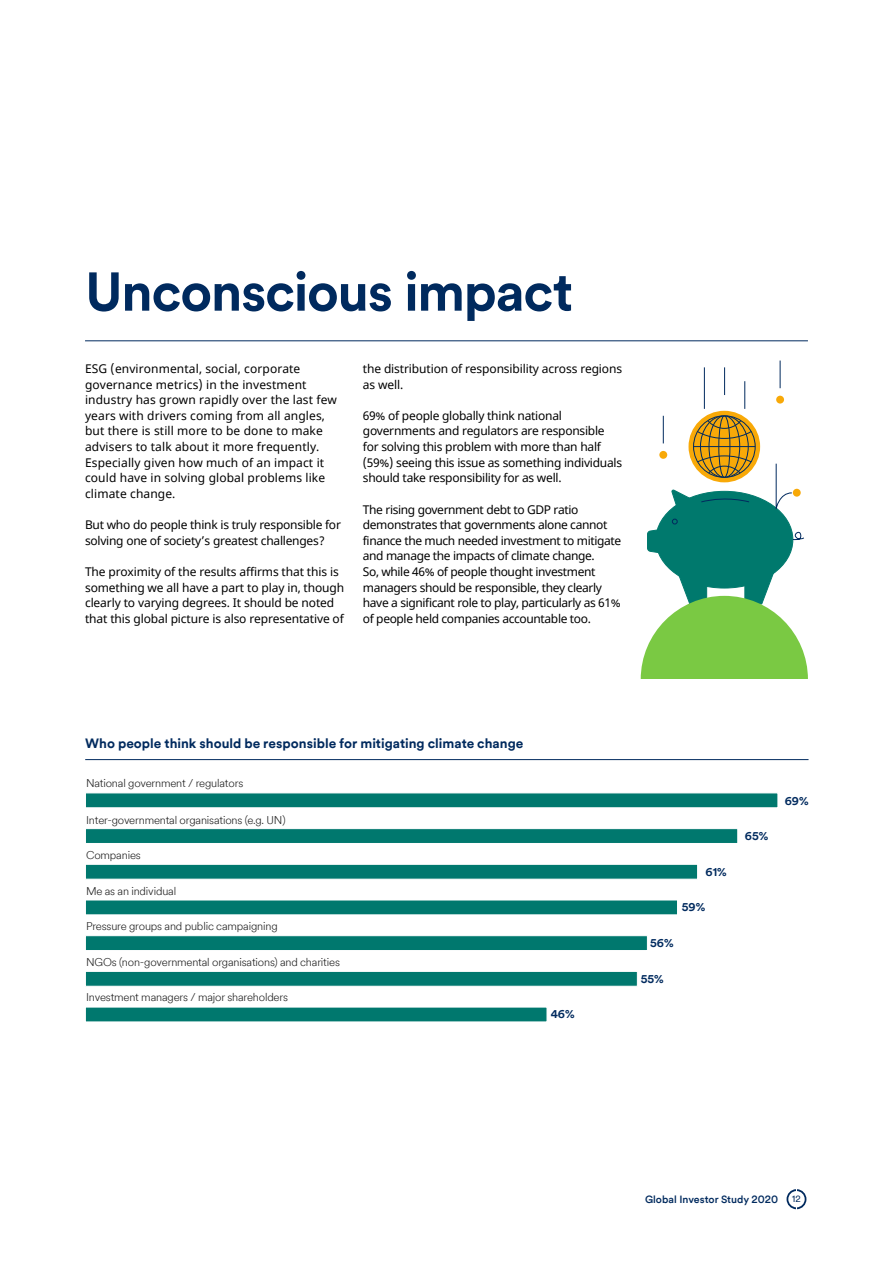
<style>
.page{position:relative;width:893px;height:1263px;background:#fff}
.page>*{position:absolute;margin:0;border:0;box-sizing:border-box;transform-origin:0 0}
.t1{font:700 54px "Schroders Circular TT";letter-spacing:-.025em;color:#002a5e}
.t2{font:700 13.5px "Schroders Circular TT";color:#002a5e}
.t3{font:12px/15.6px "Noto Sans";letter-spacing:-.02em;color:#000}
.t4{font:12px/15.6px "Noto Sans";letter-spacing:.01em;color:#000}
.t5{font:300 11.25px "Schroders Circular TT";letter-spacing:-.015em;color:#1a1a1a}
.t6{font:700 11.25px "Schroders Circular TT";color:#002a5e}
.t7{font:500 10.5px "Schroders Circular TT";color:#002a5e}
.t8{font:9px "Schroders Circular TT";color:#002a5e}
</style>
<div class="page">
<svg style="left:786px;top:1189px;width:20px;height:20px"></svg>
<div style="left:788px;top:1191px;width:17px;height:16px;background:#fff;border-radius:50%"></div>
<hr style="left:85px;top:340px;width:723px;height:1px;background:#002a5e">
<hr style="left:85px;top:759px;width:723px;height:1px;background:#002a5e">
<div style="left:85px;top:793px;width:693px;height:15px;background:#00786e;border:1px solid #fff"></div>
<div style="left:85px;top:864px;width:613px;height:15px;background:#00786e;border:1px solid #fff"></div>
<div style="left:85px;top:971px;width:553px;height:15px;background:#00786e;border:1px solid #fff"></div>
<div style="left:85px;top:828px;width:653px;height:16px;background:#00786e;border:1px solid #fff"></div>
<div style="left:85px;top:935px;width:563px;height:16px;background:#00786e;border:1px solid #fff"></div>
<div style="left:85px;top:900px;width:593px;height:15px;background:#00786e"></div>
<div style="left:85px;top:1007px;width:462px;height:15px;background:#00786e"></div>
<div style="left:688px;top:411px;width:72px;height:71px;background:#f8a908;border-radius:50%"></div>
<div style="left:776px;top:396px;width:8px;height:8px;background:#f8a908;border-radius:50%"></div>
<svg style="left:693px;top:416px;width:63px;height:61px"></svg>
<div style="left:693px;top:415px;width:62px;height:63px;border:1px solid #002a5e;border-radius:50%"></div>
<div style="left:656px;top:491px;width:137px;height:97px;background:#00796d;border-radius:50%"></div>
<svg style="left:671px;top:490px;width:23px;height:19px"></svg>
<svg style="left:701px;top:498px;width:48px;height:5px"></svg>
<svg style="left:647px;top:519px;width:31px;height:36px"></svg>
<svg style="left:641px;top:564px;width:167px;height:115px"></svg>
<svg style="left:744px;top:381px;width:1px;height:28px"></svg>
<svg style="left:724px;top:367px;width:1px;height:28px"></svg>
<svg style="left:780px;top:361px;width:1px;height:27px"></svg>
<div style="left:793px;top:489px;width:8px;height:8px;background:#f8a908;border-radius:50%"></div>
<svg style="left:775px;top:463px;width:18px;height:46px"></svg>
<div style="left:659px;top:451px;width:8px;height:8px;background:#f8a908;border-radius:50%"></div>
<svg style="left:663px;top:416px;width:1px;height:27px"></svg>
<hr style="left:704px;top:367px;width:1px;height:42px;background:#002a5e">
<svg style="left:792px;top:530px;width:12px;height:12px"></svg>
<h1 class="t1" style="left:85px;top:255px;width:490px">Unconscious impact</h1>
<p class="t4" style="left:85px;top:361px;width:253px">ESG (environmental, social, corporate governance metrics) in the investment industry has grown rapidly over the last few years with drivers coming from all angles, but there is still more to be done to make advisers to talk about it more frequently.<br>Especially given how much of an impact it could have in solving global problems like climate change.</p>
<p class="t3" style="left:85px;top:517px;width:257px">But who do people think is truly responsible for solving one of society’s greatest challenges?</p>
<p class="t3" style="left:85px;top:564px;width:261px">The proximity of the results affirms that this is something we all have a part to play in, though clearly to varying degrees. It should be noted that this global picture is also representative of</p>
<p class="t3" style="left:363px;top:361px;width:261px">the distribution of responsibility across regions as well.</p>
<p class="t3" style="left:363px;top:408px;width:261px">69% of people globally think national governments and regulators are responsible for solving this problem with more than half (59%) seeing this issue as something individuals should take responsibility for as well.</p>
<p class="t3" style="left:363px;top:502px;width:260px">The rising government debt to GDP ratio demonstrates that governments alone cannot finance the much needed investment to mitigate and manage the impacts of climate change.<br>So, while 46% of people thought investment managers should be responsible, they clearly have a significant role to play, particularly as 61% of people held companies accountable too.</p>
<p class="t2" style="left:85px;top:733px;width:440px">Who people think should be responsible for mitigating climate change</p>
<p class="t5" style="left:86px;top:776px;width:159px">National government / regulators</p>
<p class="t5" style="left:86px;top:812px;width:201px">Inter-governmental organisations (e.g. UN)</p>
<p class="t5" style="left:86px;top:848px;width:56px">Companies</p>
<p class="t5" style="left:86px;top:883px;width:92px">Me as an individual</p>
<p class="t5" style="left:86px;top:919px;width:193px">Pressure groups and public campaigning</p>
<p class="t5" style="left:86px;top:954px;width:255px">NGOs (non-governmental organisations) and charities</p>
<p class="t5" style="left:86px;top:990px;width:203px">Investment managers / major shareholders</p>
<p class="t6" style="left:551px;top:1007px;width:25px">46%</p>
<p class="t6" style="left:705px;top:864px;width:23px">61%</p>
<p class="t6" style="left:682px;top:900px;width:25px">59%</p>
<p class="t6" style="left:650px;top:935px;width:25px">56%</p>
<p class="t6" style="left:641px;top:971px;width:25px">55%</p>
<p class="t6" style="left:745px;top:828px;width:25px">65%</p>
<p class="t6" style="left:785px;top:793px;width:25px">69%</p>
<p class="t7" style="left:645px;top:1192px;width:135px">Global Investor Study 2020</p>
<p class="t8" style="left:792px;top:1193px;width:10px">12</p>
</div>
